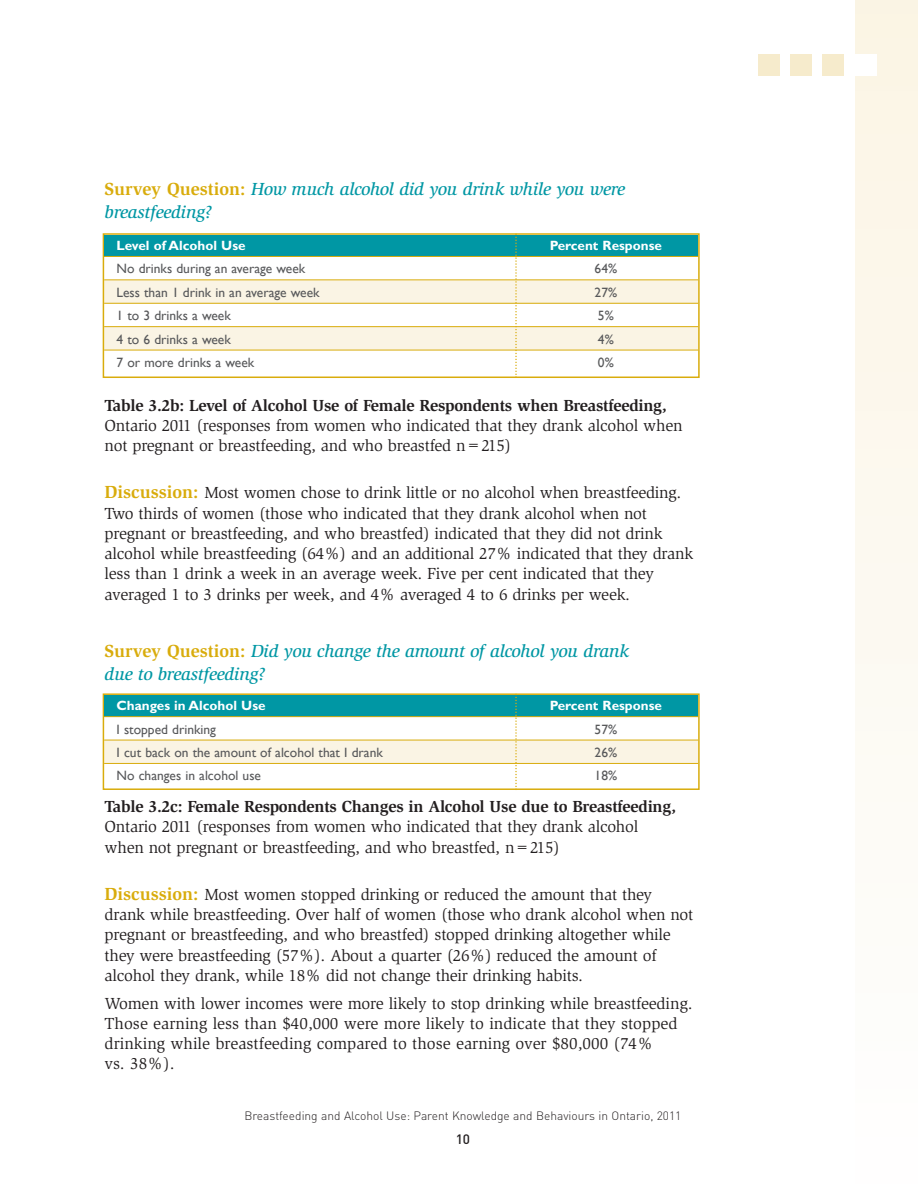
<style>
.page{position:relative;width:918px;height:1188px;background:#fff}
.page>*{position:absolute;margin:0;border:0;box-sizing:border-box;transform-origin:0 0}
.t1{font:italic 500 18px/22.5px "Slimbach";letter-spacing:-.015em;color:#0097a4}
.t2{font:16.5px/20.2px "Slimbach";letter-spacing:-.015em;color:#231f20}
.t3{font:700 16.5px "Slimbach";letter-spacing:-.015em;color:#231f20}
.t4{font:13.5px "Gill Sans";color:#57585a}
.t5{font:700 13.5px "Gill Sans";color:#fff}
.t6{font:500 13.5px "DIN";color:#231f20}
.t7{font:300 12px "DIN";color:#231f20}
.s1{font-weight:700;font-style:normal;color:#d9ac0c}
.s2{font-weight:700;font-size:18px;color:#d9ac0c}
</style>
<div class="page">
<div style="left:855px;top:0;width:63px;height:1188px;background:linear-gradient(to right,#fdf9f1,#fdf9f1)"></div>
<div style="left:758px;top:54px;width:21px;height:22px;background:#f6ebcc"></div>
<div style="left:790px;top:54px;width:22px;height:22px;background:#f6ebcc"></div>
<div style="left:823px;top:54px;width:21px;height:22px;background:#f6ebcc"></div>
<div style="left:855px;top:54px;width:22px;height:22px;background:#fff"></div>
<div style="left:104px;top:280px;width:594px;height:23px;background:#faf4e4"></div>
<div style="left:104px;top:326px;width:594px;height:24px;background:#faf4e4"></div>
<div style="left:103px;top:233px;width:597px;height:145px;border:2px solid #d9ac0c"></div>
<div style="left:104px;top:235px;width:594px;height:21px;background:#0097a4"></div>
<hr style="left:104px;top:256px;width:594px;height:1px;background:#d9ac0c">
<hr style="left:104px;top:279px;width:594px;height:1px;background:#d9ac0c">
<hr style="left:104px;top:303px;width:594px;height:1px;background:#d9ac0c">
<hr style="left:104px;top:326px;width:594px;height:1px;background:#d9ac0c">
<hr style="left:104px;top:350px;width:594px;height:1px;background:#d9ac0c">
<svg style="left:515px;top:234px;width:2px;height:144px"></svg>
<div style="left:104px;top:740px;width:594px;height:24px;background:#faf4e4"></div>
<div style="left:103px;top:693px;width:597px;height:97px;border:2px solid #d9ac0c"></div>
<div style="left:104px;top:695px;width:594px;height:22px;background:#0097a4"></div>
<hr style="left:104px;top:716px;width:594px;height:1px;background:#d9ac0c">
<hr style="left:104px;top:740px;width:594px;height:1px;background:#d9ac0c">
<hr style="left:104px;top:763px;width:594px;height:1px;background:#d9ac0c">
<svg style="left:515px;top:694px;width:2px;height:96px"></svg>
<p class="t1" style="left:105px;top:179px;width:522px"><span class="s1">Survey Question:</span> How much alcohol did you drink while you were breastfeeding?</p>
<p class="t5" style="left:117px;top:240px;width:131px">Level of Alcohol Use</p>
<p class="t5" style="left:550px;top:240px;width:113px">Percent Response</p>
<p class="t4" style="left:117px;top:261px;width:190px">No drinks during an average week</p>
<p class="t4" style="left:595px;top:261px;width:24px">64%</p>
<p class="t4" style="left:117px;top:284px;width:205px">Less than 1 drink in an average week</p>
<p class="t4" style="left:595px;top:284px;width:24px">27%</p>
<p class="t4" style="left:117px;top:308px;width:116px">1 to 3 drinks a week</p>
<p class="t4" style="left:598px;top:308px;width:17px">5%</p>
<p class="t4" style="left:117px;top:331px;width:116px">4 to 6 drinks a week</p>
<p class="t4" style="left:598px;top:331px;width:17px">4%</p>
<p class="t4" style="left:117px;top:355px;width:139px">7 or more drinks a week</p>
<p class="t4" style="left:598px;top:355px;width:17px">0%</p>
<p class="t3" style="left:105px;top:399px;width:564px">Table 3.2b: Level of Alcohol Use of Female Respondents when Breastfeeding,</p>
<p class="t2" style="left:105px;top:417px;width:579px">Ontario 2011 (responses from women who indicated that they drank alcohol when not pregnant or breastfeeding, and who breastfed n=215)</p>
<p class="t2" style="left:105px;top:484px;width:590px"><span class="s2">Discussion:</span> Most women chose to drink little or no alcohol when breastfeeding.<br>Two thirds of women (those who indicated that they drank alcohol when not pregnant or breastfeeding, and who breastfed) indicated that they did not drink alcohol while breastfeeding (64%) and an additional 27% indicated that they drank less than 1 drink a week in an average week. Five per cent indicated that they averaged 1 to 3 drinks per week, and 4% averaged 4 to 6 drinks per week.</p>
<p class="t1" style="left:105px;top:641px;width:526px"><span class="s1">Survey Question:</span> Did you change the amount of alcohol you drank due to breastfeeding?</p>
<p class="t5" style="left:117px;top:700px;width:151px">Changes in Alcohol Use</p>
<p class="t5" style="left:550px;top:700px;width:113px">Percent Response</p>
<p class="t4" style="left:117px;top:721px;width:101px">I stopped drinking</p>
<p class="t4" style="left:595px;top:721px;width:24px">57%</p>
<p class="t4" style="left:117px;top:745px;width:268px">I cut back on the amount of alcohol that I drank</p>
<p class="t4" style="left:595px;top:745px;width:24px">26%</p>
<p class="t4" style="left:117px;top:768px;width:146px">No changes in alcohol use</p>
<p class="t4" style="left:595px;top:768px;width:24px">18%</p>
<p class="t3" style="left:105px;top:800px;width:573px">Table 3.2c: Female Respondents Changes in Alcohol Use due to Breastfeeding,</p>
<p class="t2" style="left:105px;top:818px;width:535px">Ontario 2011 (responses from women who indicated that they drank alcohol when not pregnant or breastfeeding, and who breastfed, n=215)</p>
<p class="t2" style="left:105px;top:885px;width:590px"><span class="s2">Discussion:</span> Most women stopped drinking or reduced the amount that they drank while breastfeeding. Over half of women (those who drank alcohol when not pregnant or breastfeeding, and who breastfed) stopped drinking altogether while they were breastfeeding (57%). About a quarter (26%) reduced the amount of alcohol they drank, while 18% did not change their drinking habits.</p>
<p class="t2" style="left:105px;top:994px;width:590px">Women with lower incomes were more likely to stop drinking while breastfeeding.<br>Those earning less than $40,000 were more likely to indicate that they stopped drinking while breastfeeding compared to those earning over $80,000 (74%<br>vs. 38%).</p>
<p class="t7" style="left:244px;top:1109px;width:439px">Breastfeeding and Alcohol Use: Parent Knowledge and Behaviours in Ontario, 2011</p>
<p class="t6" style="left:456px;top:1132px;width:16px">10</p>
</div>
